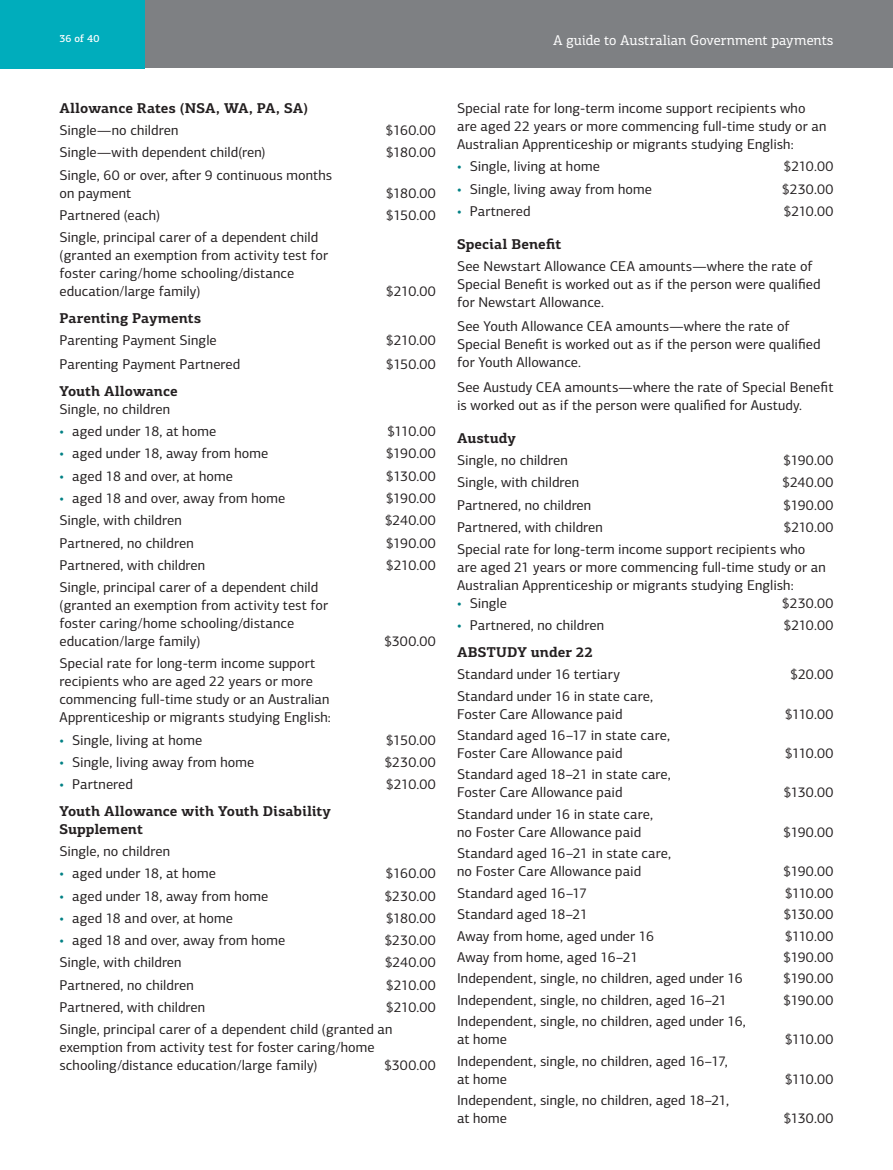
<style>
.page{position:relative;width:893px;height:1170px;background:#fff}
.page>*{position:absolute;margin:0;border:0;box-sizing:border-box;transform-origin:0 0}
.t1{font:14.25px/18px "PF Centro Sans Pro";letter-spacing:.005em;color:#231f20}
.t2{font:700 14.25px/18px "PF Centro Slab Pro";color:#231f20}
.t3{font:14.25px "PF Centro Slab Pro";color:#fff}
.t4{font:500 10.5px "PF Centro Slab Pro";color:#fff}
.s1{color:#008084}
</style>
<div class="page">
<div style="left:0;top:0;width:893px;height:68px;background:#7e8083"></div>
<div style="left:0;top:0;width:145px;height:68px;background:#00adbc"></div>
<p class="t4" style="left:60px;top:32px;width:41px">36 of 40</p>
<p class="t3" style="left:553px;top:31px;width:282px">A guide to Australian Government payments</p>
<p class="t2" style="left:60px;top:99px;width:250px">Allowance Rates (NSA, WA, PA, SA)</p>
<p class="t1" style="left:60px;top:121px;width:120px">Single—no children</p>
<p class="t1" style="left:386px;top:121px;width:52px">$160.00</p>
<p class="t1" style="left:60px;top:143px;width:208px">Single—with dependent child(ren)</p>
<p class="t1" style="left:386px;top:143px;width:52px">$180.00</p>
<p class="t1" style="left:60px;top:166px;width:274px">Single, 60 or over, after 9 continuous months on payment</p>
<p class="t1" style="left:386px;top:184px;width:52px">$180.00</p>
<p class="t1" style="left:60px;top:206px;width:102px">Partnered (each)</p>
<p class="t1" style="left:386px;top:206px;width:51px">$150.00</p>
<p class="t1" style="left:60px;top:228px;width:270px">Single, principal carer of a dependent child (granted an exemption from activity test for foster caring/home schooling/distance education/large family)</p>
<p class="t1" style="left:386px;top:282px;width:51px">$210.00</p>
<p class="t2" style="left:60px;top:308px;width:143px">Parenting Payments</p>
<p class="t1" style="left:60px;top:331px;width:159px">Parenting Payment Single</p>
<p class="t1" style="left:386px;top:331px;width:51px">$210.00</p>
<p class="t1" style="left:60px;top:355px;width:182px">Parenting Payment Partnered</p>
<p class="t1" style="left:386px;top:355px;width:51px">$150.00</p>
<p class="t2" style="left:60px;top:382px;width:120px">Youth Allowance</p>
<p class="t1" style="left:60px;top:400px;width:112px">Single, no children</p>
<p class="t1" style="left:60px;top:422px;width:158px"><span class="s1">•</span> aged under 18, at home</p>
<p class="t1" style="left:387px;top:422px;width:50px">$110.00</p>
<p class="t1" style="left:60px;top:444px;width:210px"><span class="s1">•</span> aged under 18, away from home</p>
<p class="t1" style="left:386px;top:444px;width:52px">$190.00</p>
<p class="t1" style="left:60px;top:467px;width:175px"><span class="s1">•</span> aged 18 and over, at home</p>
<p class="t1" style="left:386px;top:467px;width:51px">$130.00</p>
<p class="t1" style="left:60px;top:489px;width:227px"><span class="s1">•</span> aged 18 and over, away from home</p>
<p class="t1" style="left:386px;top:489px;width:52px">$190.00</p>
<p class="t1" style="left:60px;top:511px;width:124px">Single, with children</p>
<p class="t1" style="left:385px;top:511px;width:53px">$240.00</p>
<p class="t1" style="left:60px;top:533px;width:136px">Partnered, no children</p>
<p class="t1" style="left:386px;top:533px;width:52px">$190.00</p>
<p class="t1" style="left:59px;top:556px;width:147px">Partnered, with children</p>
<p class="t1" style="left:386px;top:556px;width:51px">$210.00</p>
<p class="t1" style="left:59px;top:578px;width:270px">Single, principal carer of a dependent child (granted an exemption from activity test for foster caring/home schooling/distance education/large family)</p>
<p class="t1" style="left:384px;top:632px;width:53px">$300.00</p>
<p class="t1" style="left:59px;top:654px;width:273px">Special rate for long-term income support recipients who are aged 22 years or more commencing full-time study or an Australian Apprenticeship or migrants studying English:</p>
<p class="t1" style="left:59px;top:730px;width:144px"><span class="s1">•</span> Single, living at home</p>
<p class="t1" style="left:386px;top:730px;width:51px">$150.00</p>
<p class="t1" style="left:59px;top:753px;width:196px"><span class="s1">•</span> Single, living away from home</p>
<p class="t1" style="left:384px;top:753px;width:53px">$230.00</p>
<p class="t1" style="left:59px;top:775px;width:75px"><span class="s1">•</span> Partnered</p>
<p class="t1" style="left:386px;top:775px;width:51px">$210.00</p>
<p class="t2" style="left:59px;top:801px;width:273px">Youth Allowance with Youth Disability<br>Supplement</p>
<p class="t1" style="left:59px;top:842px;width:112px">Single, no children</p>
<p class="t1" style="left:59px;top:864px;width:158px"><span class="s1">•</span> aged under 18, at home</p>
<p class="t1" style="left:386px;top:864px;width:52px">$160.00</p>
<p class="t1" style="left:59px;top:886px;width:210px"><span class="s1">•</span> aged under 18, away from home</p>
<p class="t1" style="left:384px;top:886px;width:53px">$230.00</p>
<p class="t1" style="left:59px;top:908px;width:175px"><span class="s1">•</span> aged 18 and over, at home</p>
<p class="t1" style="left:386px;top:908px;width:52px">$180.00</p>
<p class="t1" style="left:59px;top:931px;width:227px"><span class="s1">•</span> aged 18 and over, away from home</p>
<p class="t1" style="left:384px;top:931px;width:53px">$230.00</p>
<p class="t1" style="left:59px;top:953px;width:124px">Single, with children</p>
<p class="t1" style="left:385px;top:953px;width:53px">$240.00</p>
<p class="t1" style="left:59px;top:975px;width:136px">Partnered, no children</p>
<p class="t1" style="left:386px;top:975px;width:51px">$210.00</p>
<p class="t1" style="left:59px;top:997px;width:147px">Partnered, with children</p>
<p class="t1" style="left:59px;top:995px;width:378px;line-height:22.2px;text-indent:326px">$210.00<br>Single, principal carer of a dependent child (granted an</p>
<p class="t1" style="left:59px;top:1038px;width:317px">exemption from activity test for foster caring/home schooling/distance education/large family)</p>
<p class="t1" style="left:384px;top:1056px;width:53px">$300.00</p>
<p class="t1" style="left:457px;top:99px;width:371px">Special rate for long-term income support recipients who are aged 22 years or more commencing full-time study or an<br>Australian Apprenticeship or migrants studying English:</p>
<p class="t1" style="left:457px;top:157px;width:144px"><span class="s1">•</span> Single, living at home</p>
<p class="t1" style="left:783px;top:157px;width:51px">$210.00</p>
<p class="t1" style="left:457px;top:180px;width:196px"><span class="s1">•</span> Single, living away from home</p>
<p class="t1" style="left:782px;top:180px;width:53px">$230.00</p>
<p class="t1" style="left:457px;top:202px;width:75px"><span class="s1">•</span> Partnered</p>
<p class="t1" style="left:783px;top:202px;width:51px">$210.00</p>
<p class="t2" style="left:457px;top:235px;width:106px">Special Benefit</p>
<p class="t1" style="left:457px;top:257px;width:365px">See Newstart Allowance CEA amounts—where the rate of<br>Special Benefit is worked out as if the person were qualified for Newstart Allowance.</p>
<p class="t1" style="left:457px;top:317px;width:365px">See Youth Allowance CEA amounts—where the rate of<br>Special Benefit is worked out as if the person were qualified for Youth Allowance.</p>
<p class="t1" style="left:457px;top:378px;width:378px">See Austudy CEA amounts—where the rate of Special Benefit is worked out as if the person were qualified for Austudy.</p>
<p class="t2" style="left:457px;top:428px;width:60px">Austudy</p>
<p class="t1" style="left:457px;top:451px;width:112px">Single, no children</p>
<p class="t1" style="left:783px;top:451px;width:52px">$190.00</p>
<p class="t1" style="left:457px;top:473px;width:124px">Single, with children</p>
<p class="t1" style="left:782px;top:473px;width:53px">$240.00</p>
<p class="t1" style="left:457px;top:495px;width:136px">Partnered, no children</p>
<p class="t1" style="left:783px;top:495px;width:52px">$190.00</p>
<p class="t1" style="left:457px;top:518px;width:147px">Partnered, with children</p>
<p class="t1" style="left:457px;top:516px;width:378px;line-height:22.2px;text-indent:326px">$210.00<br>Special rate for long-term income support recipients who</p>
<p class="t1" style="left:457px;top:558px;width:370px">are aged 21 years or more commencing full-time study or an<br>Australian Apprenticeship or migrants studying English:</p>
<p class="t1" style="left:457px;top:594px;width:52px"><span class="s1">•</span> Single</p>
<p class="t1" style="left:782px;top:594px;width:53px">$230.00</p>
<p class="t1" style="left:457px;top:616px;width:148px"><span class="s1">•</span> Partnered, no children</p>
<p class="t1" style="left:783px;top:616px;width:51px">$210.00</p>
<p class="t2" style="left:457px;top:642px;width:137px">ABSTUDY under 22</p>
<p class="t1" style="left:457px;top:665px;width:164px">Standard under 16 tertiary</p>
<p class="t1" style="left:790px;top:665px;width:45px">$20.00</p>
<p class="t1" style="left:457px;top:686px;width:197px">Standard under 16 in state care,<br>Foster Care Allowance paid</p>
<p class="t1" style="left:785px;top:704px;width:50px">$110.00</p>
<p class="t1" style="left:457px;top:726px;width:214px">Standard aged 16–17 in state care,<br>Foster Care Allowance paid</p>
<p class="t1" style="left:457px;top:765px;width:215px">Standard aged 18–21 in state care,<br>Foster Care Allowance paid</p>
<p class="t1" style="left:457px;top:805px;width:197px">Standard under 16 in state care, no Foster Care Allowance paid</p>
<p class="t1" style="left:457px;top:844px;width:215px">Standard aged 16–21 in state care, no Foster Care Allowance paid</p>
<p class="t1" style="left:785px;top:744px;width:50px">$110.00</p>
<p class="t1" style="left:783px;top:783px;width:51px">$130.00</p>
<p class="t1" style="left:783px;top:823px;width:52px">$190.00</p>
<p class="t1" style="left:783px;top:862px;width:52px">$190.00</p>
<p class="t1" style="left:457px;top:883px;width:131px">Standard aged 16–17</p>
<p class="t1" style="left:785px;top:883px;width:50px">$110.00</p>
<p class="t1" style="left:457px;top:905px;width:132px">Standard aged 18–21</p>
<p class="t1" style="left:783px;top:905px;width:51px">$130.00</p>
<p class="t1" style="left:457px;top:926px;width:198px">Away from home, aged under 16</p>
<p class="t1" style="left:785px;top:926px;width:50px">$110.00</p>
<p class="t1" style="left:457px;top:948px;width:183px">Away from home, aged 16–21</p>
<p class="t1" style="left:783px;top:948px;width:52px">$190.00</p>
<p class="t1" style="left:457px;top:969px;width:287px">Independent, single, no children, aged under 16</p>
<p class="t1" style="left:783px;top:969px;width:52px">$190.00</p>
<p class="t1" style="left:457px;top:990px;width:271px">Independent, single, no children, aged 16–21</p>
<p class="t1" style="left:783px;top:990px;width:52px">$190.00</p>
<p class="t1" style="left:457px;top:1012px;width:290px">Independent, single, no children, aged under 16, at home</p>
<p class="t1" style="left:785px;top:1030px;width:50px">$110.00</p>
<p class="t1" style="left:457px;top:1051px;width:272px">Independent, single, no children, aged 16–17, at home</p>
<p class="t1" style="left:457px;top:1091px;width:273px">Independent, single, no children, aged 18–21, at home</p>
<p class="t1" style="left:785px;top:1069px;width:50px">$110.00</p>
<p class="t1" style="left:783px;top:1109px;width:51px">$130.00</p>
</div>
